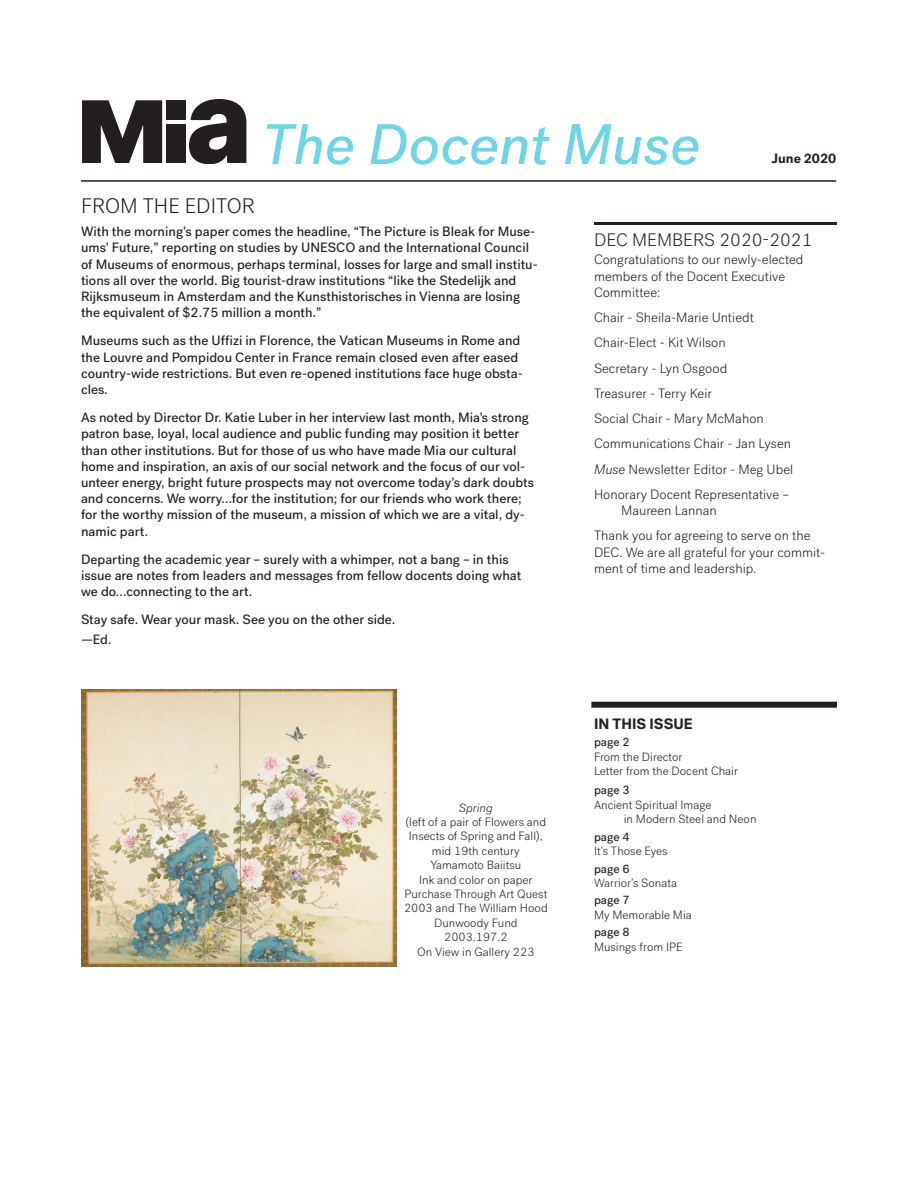
<style>
.page{position:relative;width:918px;height:1188px;background:#fff}
.page>*{position:absolute;margin:0;border:0;box-sizing:border-box;transform-origin:0 0}
.t1{font:italic 57px "Mia Grotesk";color:#6fd4e4}
.t2{font:300 21px "Mia Grotesk";color:#231f20}
.t3{font:300 18px "Mia Grotesk";color:#231f20}
.t4{font:700 15px "Mia Grotesk";color:#231f20}
.t5{font:13.5px/16.2px "Mia Grotesk";color:#231f20}
.t6{font:300 13.5px/25.2px "Mia Grotesk";color:#231f20}
.t7{font:700 13.5px "Mia Grotesk";color:#231f20}
.t8{font:300 12px/14.4px "Mia Grotesk";color:#231f20}
.t9{font:12px "Mia Grotesk";color:#231f20}
.t10{font:italic 300 12px "Mia Grotesk";color:#231f20}
.s1{font-style:italic}
</style>
<div class="page">
<svg style="left:82px;top:100px;width:80px;height:63px"></svg>
<div style="left:167px;top:124px;width:19px;height:39px;background:#231f20"></div>
<svg style="left:189px;top:99px;width:57px;height:65px"></svg>
<div style="left:167px;top:100px;width:19px;height:20px;background:#231f20"></div>
<hr style="left:81px;top:180px;width:755px;height:2px;background:#231f20">
<hr style="left:594px;top:222px;width:243px;height:3px;background:#231f20">
<img style="left:81px;top:690px;width:315px;height:277px">
<div style="left:591px;top:702px;width:246px;height:6px;background:#231f20"></div>
<h1 class="t1" style="left:262px;top:111px;width:440px">The Docent Muse</h1>
<p class="t7" style="left:771px;top:150px;width:66px">June 2020</p>
<h2 class="t2" style="left:81px;top:194px;width:175px">FROM THE EDITOR</h2>
<p class="t5" style="left:81px;top:224px;width:458px">With the morning’s paper comes the headline, “The Picture is Bleak for Muse&shy;ums’ Future,” reporting on studies by UNESCO and the International Council of Museums of enormous, perhaps terminal, losses for large and small institu&shy;tions all over the world. Big tourist-draw institutions “like the Stedelijk and Rijksmuseum in Amsterdam and the Kunsthistorisches in Vienna are losing the equivalent of $2.75 million a month.”</p>
<p class="t5" style="left:81px;top:333px;width:443px">Museums such as the Uffizi in Florence, the Vatican Museums in Rome and the Louvre and Pompidou Center in France remain closed even after eased country-wide restrictions. But even re-opened institutions face huge obsta&shy;cles.</p>
<p class="t5" style="left:81px;top:410px;width:455px">As noted by Director Dr. Katie Luber in her interview last month, Mia’s strong patron base, loyal, local audience and public funding may position it better than other institutions. But for those of us who have made Mia our cultural home and inspiration, an axis of our social network and the focus of our vol&shy;unteer energy, bright future prospects may not overcome today’s dark doubts and concerns. We worry…for the institution; for our friends who work there; for the worthy mission of the museum, a mission of which we are a vital, dy&shy;namic part.</p>
<p class="t5" style="left:81px;top:551px;width:442px">Departing the academic year – surely with a whimper, not a bang – in this issue are notes from leaders and messages from fellow docents doing what we do…connecting to the art.</p>
<p class="t5" style="left:81px;top:610px;width:316px;line-height:19.2px">Stay safe. Wear your mask. See you on the other side. —Ed.</p>
<p class="t10" style="left:459px;top:801px;width:35px">Spring</p>
<p class="t8" style="left:404px;top:815px;width:145px;text-align:center">(left of a pair of Flowers and<br>Insects of Spring and Fall), mid 19th century<br>Yamamoto Baiitsu<br>Ink and color on paper<br>Purchase Through Art Quest<br>2003 and The William Hood<br>Dunwoody Fund<br>2003.197.2<br>On View in Gallery 223</p>
<h3 class="t3" style="left:594px;top:230px;width:220px">DEC MEMBERS 2020-2021</h3>
<p class="t6" style="left:594px;top:252px;width:211px;line-height:16.2px">Congratulations to our newly-elected members of the Docent Executive<br>Committee:</p>
<p class="t6" style="left:594px;top:305px;width:201px">Chair - Sheila-Marie Untiedt<br>Chair-Elect - Kit Wilson<br>Secretary - Lyn Osgood<br>Treasurer - Terry Keir<br>Social Chair - Mary McMahon<br>Communications Chair - Jan Lysen<br><span class="s1">Muse</span> Newsletter Editor - Meg Ubel<br>Honorary Docent Representative –</p>
<p class="t6" style="left:594px;top:498px;width:218px;text-indent:27px">Maureen Lannan<br>Thank you for agreeing to serve on the</p>
<p class="t6" style="left:594px;top:544px;width:233px;line-height:16.2px">DEC. We are all grateful for your commit&shy;ment of time and leadership.</p>
<p class="t4" style="left:594px;top:714px;width:100px">IN THIS ISSUE</p>
<p class="t9" style="left:594px;top:735px;width:37px">page 2</p>
<p class="t8" style="left:594px;top:750px;width:145px">From the Director<br>Letter from the Docent Chair</p>
<p class="t9" style="left:594px;top:783px;width:37px">page 3</p>
<p class="t8" style="left:624px;top:798px;width:134px;text-indent:-30px">Ancient Spiritual Image<br>in Modern Steel and Neon</p>
<p class="t9" style="left:594px;top:830px;width:37px">page 4</p>
<p class="t8" style="left:594px;top:844px;width:75px">It’s Those Eyes</p>
<p class="t9" style="left:594px;top:861px;width:37px">page 6</p>
<p class="t8" style="left:594px;top:876px;width:85px">Warrior’s Sonata</p>
<p class="t9" style="left:594px;top:893px;width:37px">page 7</p>
<p class="t8" style="left:594px;top:908px;width:99px">My Memorable Mia</p>
<p class="t9" style="left:594px;top:925px;width:37px">page 8</p>
<p class="t8" style="left:594px;top:939px;width:90px">Musings from IPE</p>
</div>
